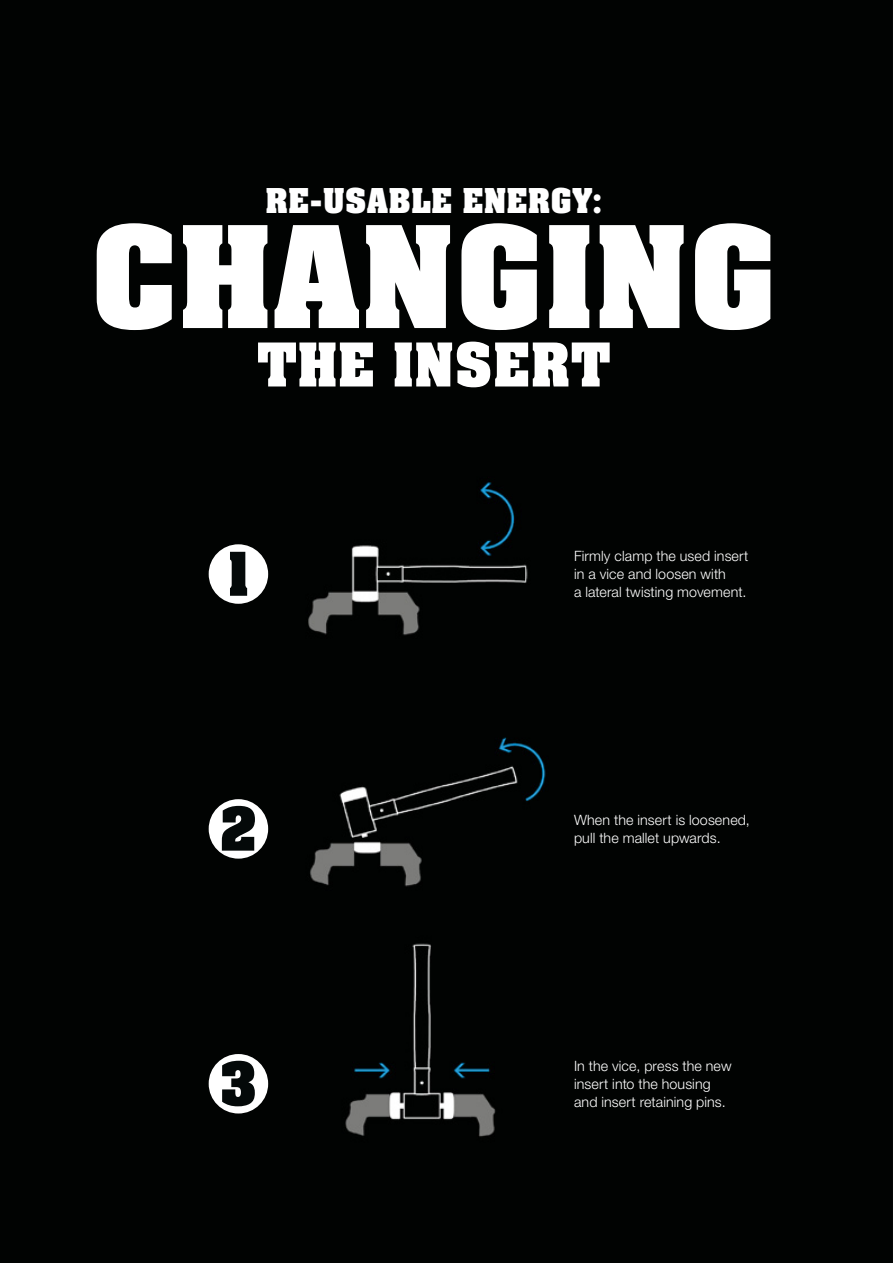
<style>
.page{position:relative;width:893px;height:1263px;background:#fff}
.page>*{position:absolute;margin:0;border:0;box-sizing:border-box;transform-origin:0 0}
.t1{font:700 154.35px "Aachen Pro";color:#fff}
.t2{font:700 66px "Aachen Pro";color:#fff}
.t3{font:700 66px "Aachen Pro";color:#040909}
.t4{font:700 37.5px "Aachen Pro";color:#fff}
.t5{font:300 14.25px/18px "Helvetica Neue LT Pro";letter-spacing:.005em;color:#fff}
</style>
<div class="page">
<div style="left:1px;top:1px;width:892px;height:1261px;background:#010302"></div>
<div style="left:209px;top:544px;width:59px;height:60px;background:#fff;border-radius:50%"></div>
<div style="left:209px;top:799px;width:59px;height:60px;background:#fff;border-radius:50%"></div>
<div style="left:209px;top:1054px;width:59px;height:60px;background:#fff;border-radius:50%"></div>
<h3 class="t4" style="left:265px;top:178px;width:338px">RE-USABLE ENERGY:</h3>
<h1 class="t1" style="left:90px;top:185px;width:689px">CHANGING</h1>
<h2 class="t2" style="left:257px;top:325px;width:356px">THE INSERT</h2>
<h2 class="t3" style="left:228px;top:534px;width:23px">1</h2>
<h2 class="t3" style="left:220px;top:789px;width:39px">2</h2>
<h2 class="t3" style="left:220px;top:1044px;width:38px">3</h2>
<p class="t5" style="left:574px;top:548px;width:176px">Firmly clamp the used insert in a vice and loosen with<br>a lateral twisting movement.</p>
<p class="t5" style="left:574px;top:812px;width:177px">When the insert is loosened, pull the mallet upwards.</p>
<p class="t5" style="left:574px;top:1058px;width:159px">In the vice, press the new insert into the housing and insert retaining pins.</p>
</div>
